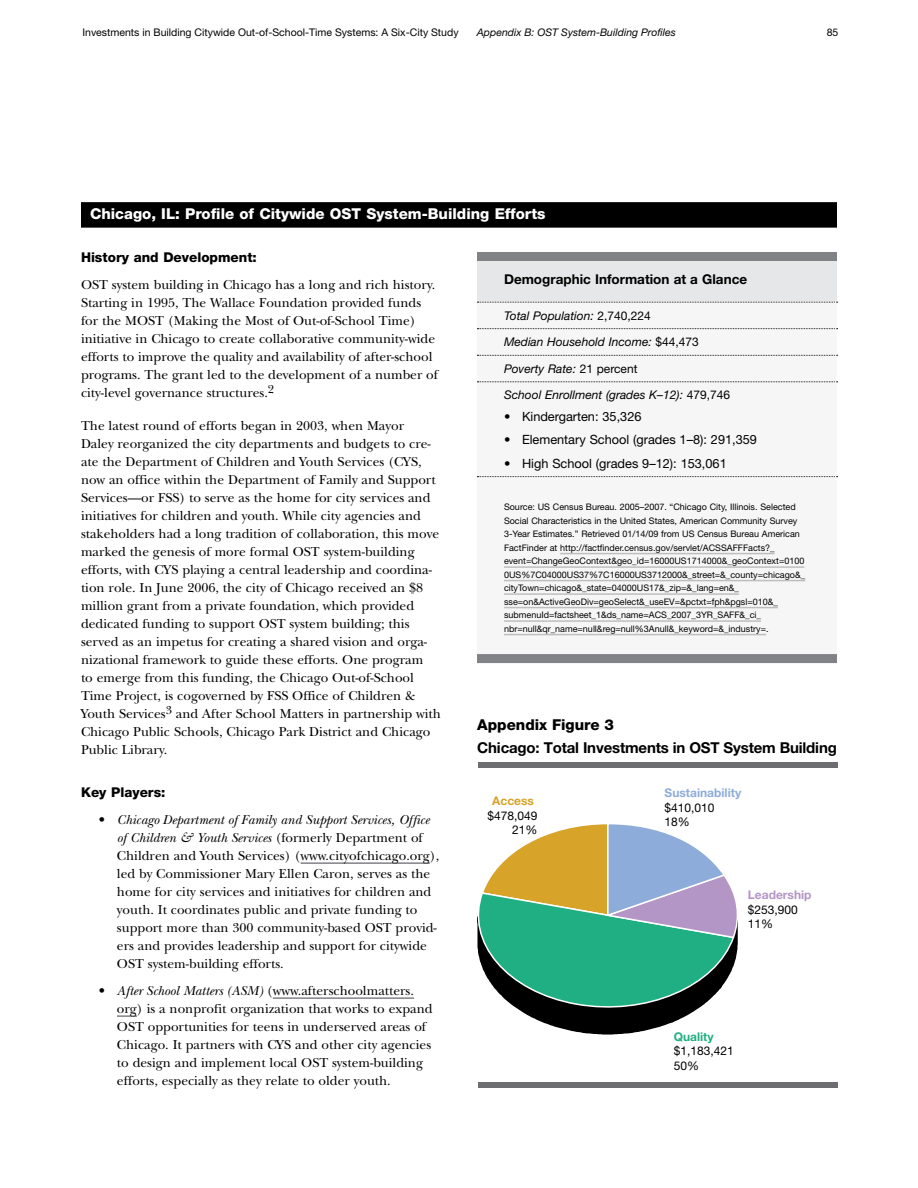
<style>
.page{position:relative;width:918px;height:1188px;background:#fff}
.page>*{position:absolute;margin:0;border:0;box-sizing:border-box;transform-origin:0 0}
.t1{font:800 15px "Helvetica Neue LT Std";color:#fff}
.t2{font:700 15px "Helvetica Neue LT Std";letter-spacing:-.01em;color:#000}
.t3{font:800 15px "Helvetica Neue LT Std";color:#000}
.t4{font:13.5px/18px "New Baskerville Std";color:#000}
.t5{font:800 13.5px "Helvetica Neue LT Std";color:#000}
.t6{font:700 13.5px "Helvetica Neue LT Std";color:#000}
.t7{font:12.75px "Helvetica Neue LT Std";color:#000}
.t8{font:italic 12px "Helvetica Neue LT Std";color:#000}
.t9{font:12px/14.4px "Helvetica Neue LT Std";color:#000}
.t10{font:700 12px "Helvetica Neue LT Std";color:#8eacda}
.t11{font:700 12px "Helvetica Neue LT Std";color:#b395c6}
.t12{font:700 12px "Helvetica Neue LT Std";color:#20af82}
.t13{font:700 12px "Helvetica Neue LT Std";color:#d7a329}
.t14{font:10.5px "Helvetica Neue LT Std";color:#000}
.t15{font:italic 10.5px "Helvetica Neue LT Std";color:#000}
.t16{font:9px/13.5px "Helvetica Neue LT Std";color:#000}
.s1{font-style:italic}
.s2{font-style:normal}
</style>
<div class="page">
<hr style="left:301px;top:862px;width:129px;height:2px;background:#808285">
<hr style="left:273px;top:997px;width:141px;height:2px;background:#808285">
<hr style="left:117px;top:1015px;width:20px;height:2px;background:#808285">
<div style="left:81px;top:202px;width:756px;height:26px;background:#000"></div>
<div style="left:477px;top:256px;width:360px;height:46px;background:#e6e7e8"></div>
<div style="left:477px;top:329px;width:360px;height:307px;background:#f6f6f6"></div>
<svg style="left:477px;top:328px;width:361px;height:1px"></svg>
<svg style="left:477px;top:355px;width:361px;height:1px"></svg>
<div style="left:477px;top:654px;width:360px;height:9px;background:#808285"></div>
<div style="left:477px;top:252px;width:360px;height:9px;background:#808285"></div>
<svg style="left:477px;top:302px;width:361px;height:1px"></svg>
<svg style="left:477px;top:381px;width:361px;height:1px"></svg>
<svg style="left:477px;top:476px;width:361px;height:1px"></svg>
<hr style="left:560px;top:553px;width:215px;height:1px;background:#bcbec0">
<hr style="left:504px;top:566px;width:300px;height:2px;background:#bcbec0">
<hr style="left:504px;top:580px;width:301px;height:1px;background:#bcbec0">
<hr style="left:504px;top:593px;width:235px;height:2px;background:#bcbec0">
<hr style="left:504px;top:607px;width:274px;height:1px;background:#bcbec0">
<hr style="left:504px;top:620px;width:257px;height:2px;background:#bcbec0">
<hr style="left:504px;top:634px;width:262px;height:1px;background:#bcbec0">
<div style="left:478px;top:762px;width:360px;height:6px;background:#6d6e71"></div>
<div style="left:478px;top:1082px;width:360px;height:6px;background:#6d6e71"></div>
<svg style="left:477px;top:824px;width:261px;height:211px"></svg>
<p class="t14" style="left:82px;top:26px;width:378px">Investments in Building Citywide Out-of-School-Time Systems: A Six-City Study</p>
<p class="t15" style="left:477px;top:26px;width:200px">Appendix B: OST System-Building Profiles</p>
<p class="t14" style="left:827px;top:26px;width:13px">85</p>
<p class="t1" style="left:90px;top:204px;width:457px">Chicago, IL: Profile of Citywide OST System-Building Efforts</p>
<p class="t5" style="left:81px;top:249px;width:177px">History and Development:</p>
<p class="t4" style="left:81px;top:275px;width:359px">OST system building in Chicago has a long and rich history.<br>Starting in 1995, The Wallace Foundation provided funds for the MOST (Making the Most of Out-of-School Time) initiative in Chicago to create collaborative community-wide efforts to improve the quality and availability of after-school programs. The grant led to the development of a number of city-level governance structures.<sup>2</sup></p>
<p class="t4" style="left:81px;top:416px;width:361px">The latest round of efforts began in 2003, when Mayor<br>Daley reorganized the city departments and budgets to cre&shy;ate the Department of Children and Youth Services (CYS, now an office within the Department of Family and Support Services—or FSS) to serve as the home for city services and initiatives for children and youth. While city agencies and stakeholders had a long tradition of collaboration, this move marked the genesis of more formal OST system-building efforts, with CYS playing a central leadership and coordina&shy;tion role. In June 2006, the city of Chicago received an $8 million grant from a private foundation, which provided dedicated funding to support OST system building; this served as an impetus for creating a shared vision and orga&shy;nizational framework to guide these efforts. One program<br>to emerge from this funding, the Chicago Out-of-School Time Project, is cogoverned by FSS Office of Children &amp; Youth Services<sup>3</sup> and After School Matters in partnership with Chicago Public Schools, Chicago Park District and Chicago Public Library.</p>
<p class="t5" style="left:81px;top:784px;width:86px">Key Players:</p>
<p class="t4" style="left:117px;top:811px;width:324px;text-indent:-18px">• <span class="s1">Chicago Department of Family and Support Services, Office of Children &amp; Youth Services</span> (formerly Department of Children and Youth Services) (www.cityofchicago.org), led by Commissioner Mary Ellen Caron, serves as the home for city services and initiatives for children and youth. It coordinates public and private funding to support more than 300 community-based OST provid&shy;ers and provides leadership and support for citywide OST system-building efforts.</p>
<p class="t4" style="left:117px;top:982px;width:317px;text-indent:-18px">• <span class="s1">After School Matters (ASM)</span> (www.afterschoolmatters. org) is a nonprofit organization that works to expand OST opportunities for teens in underserved areas of Chicago. It partners with CYS and other city agencies to design and implement local OST system-building efforts, especially as they relate to older youth.</p>
<p class="t6" style="left:504px;top:271px;width:245px">Demographic Information at a Glance</p>
<p class="t8" style="left:504px;top:308px;width:148px">Total Population: <span class="s2">2,740,224</span></p>
<p class="t8" style="left:504px;top:335px;width:196px">Median Household Income: <span class="s2">$44,473</span></p>
<p class="t8" style="left:504px;top:361px;width:135px">Poverty Rate: <span class="s2">21 percent</span></p>
<p class="t8" style="left:504px;top:388px;width:228px">School Enrollment (grades K–12): <span class="s2">479,746</span></p>
<p class="t7" style="left:504px;top:409px;width:139px">• Kindergarten: 35,326</p>
<p class="t7" style="left:504px;top:432px;width:255px">• Elementary School (grades 1–8): 291,359</p>
<p class="t7" style="left:504px;top:456px;width:224px">• High School (grades 9–12): 153,061</p>
<p class="t16" style="left:504px;top:500px;width:303px">Source: US Census Bureau. 2005–2007. “Chicago City, Illinois. Selected Social Characteristics in the United States, American Community Survey 3-Year Estimates.” Retrieved 01/14/09 from US Census Bureau American FactFinder at http://factfinder.census.gov/servlet/ACSSAFFFacts?_ event=ChangeGeoContext&amp;geo_id=16000US1714000&amp;_geoContext=0100<br>0US%7C04000US37%7C16000US3712000&amp;_street=&amp;_county=chicago&amp;_ cityTown=chicago&amp;_state=04000US17&amp;_zip=&amp;_lang=en&amp;_ sse=on&amp;ActiveGeoDiv=geoSelect&amp;_useEV=&amp;pctxt=fph&amp;pgsl=010&amp;_ submenuId=factsheet_1&amp;ds_name=ACS_2007_3YR_SAFF&amp;_ci_ nbr=null&amp;qr_name=null&amp;reg=null%3Anull&amp;_keyword=&amp;_industry=.</p>
<p class="t3" style="left:477px;top:716px;width:138px">Appendix Figure 3</p>
<p class="t2" style="left:477px;top:738px;width:361px">Chicago: Total Investments in OST System Building</p>
<p class="t13" style="left:492px;top:793px;width:43px">Access</p>
<p class="t9" style="left:487px;top:808px;width:52px;text-align:right">$478,049<br>21%</p>
<p class="t10" style="left:665px;top:786px;width:78px">Sustainability</p>
<p class="t9" style="left:665px;top:800px;width:52px">$410,010<br>18%</p>
<p class="t11" style="left:748px;top:887px;width:65px">Leadership</p>
<p class="t9" style="left:748px;top:902px;width:52px">$253,900<br>11%</p>
<p class="t12" style="left:674px;top:1029px;width:41px">Quality</p>
<p class="t9" style="left:674px;top:1044px;width:62px">$1,183,421<br>50%</p>
</div>
